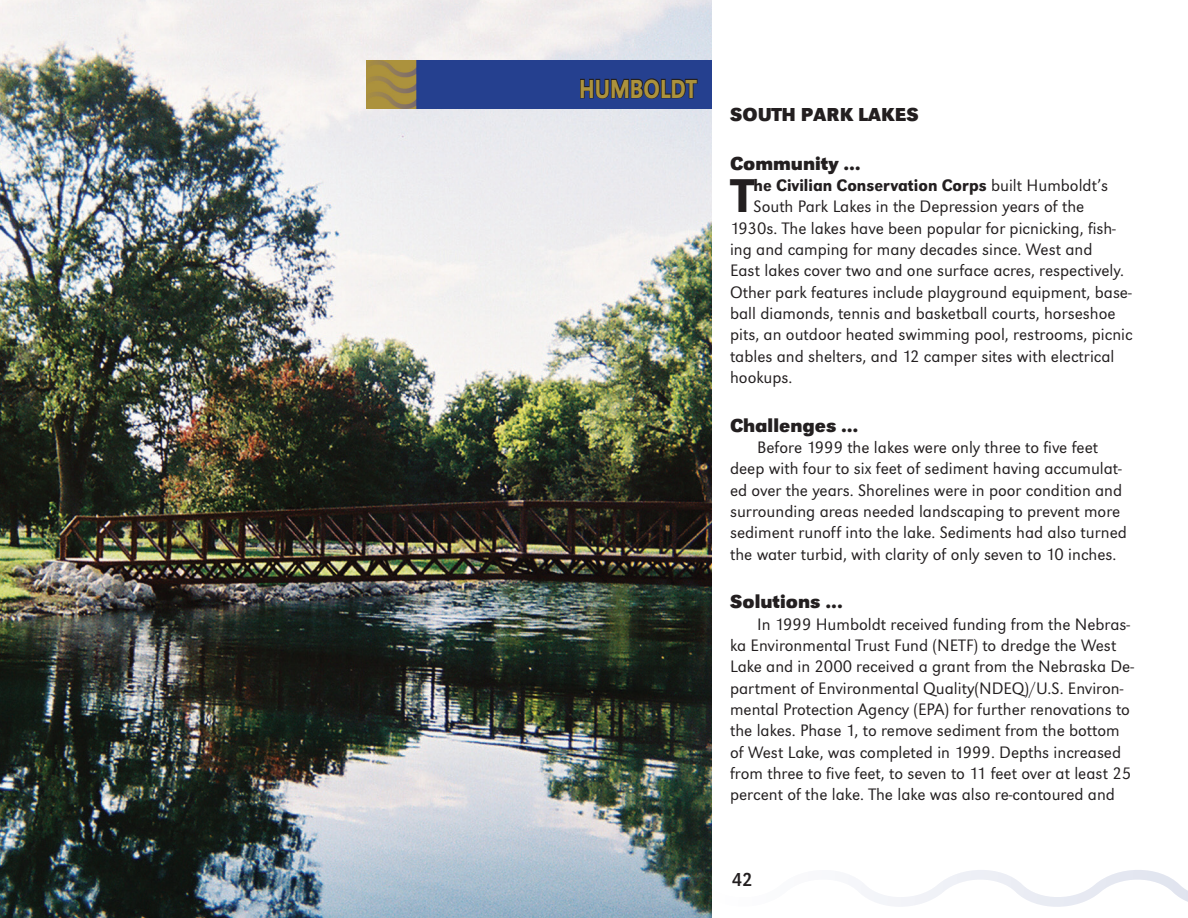
<style>
.page{position:relative;width:1188px;height:918px;background:#fff}
.page>*{position:absolute;margin:0;border:0;box-sizing:border-box;transform-origin:0 0}
.Paragraph_Style_2{font:49.2px "URW Grotesk T Medi Narr";color:#231f20}
.text{font:500 expanded 27px "URW Grotesk T";color:#ac923c;scale:.76 1}
.Headline{font:700 19.5px "URW Grotesk T";color:#231f20}
.Body_Text{font:700 19.5px "URW Grotesk T";color:#231f20}
.Headline-2{font:19.5px "URW Grotesk T Regu Narr";color:#231f20}
.Paragraph_Style_2-2{font:17.25px/21.3px "URW Grotesk T Ligh";color:#231f20}
.Paragraph_Style_2-3{font:17.25px "URW Grotesk T Medi Narr";color:#231f20}
.s1{font-family:"URW Grotesk T Ligh"}
</style>
<div class="page">
<img style="left:0;top:0;width:712px;height:918px">
<svg style="left:702px;top:868px;width:486px;height:40px"></svg>
<img style="left:367px;top:61px;width:345px;height:47px">
<svg style="left:579px;top:77px;width:119px;height:22px;background:#233364"></svg>
<p class="text" style="left:579px;top:73px;width:156px">HUMBOLDT</p>
<p class="Body_Text" style="left:730px;top:103px;width:190px">SOUTH PARK LAKES</p>
<p class="Headline" style="left:730px;top:152px;width:132px">Community …</p>
<p class="Paragraph_Style_2" style="left:731px;top:168px;width:24px">T</p>
<p class="Paragraph_Style_2-3" style="left:754px;top:176px;width:356px">he Civilian Conservation Corps <span class="s1">built Humboldt’s</span></p>
<p class="Paragraph_Style_2-2" style="left:754px;top:196px;width:332px">South Park Lakes in the Depression years of the</p>
<p class="Paragraph_Style_2-2" style="left:730px;top:217px;width:387px">1930s. The lakes have been popular for picnicking, fish-</p>
<p class="Paragraph_Style_2-2" style="left:730px;top:239px;width:364px">ing and camping for many decades since. West and</p>
<p class="Paragraph_Style_2-2" style="left:730px;top:260px;width:396px">East lakes cover two and one surface acres, respectively.</p>
<p class="Paragraph_Style_2-2" style="left:730px;top:281px;width:403px">Other park features include playground equipment, base-</p>
<p class="Paragraph_Style_2-2" style="left:730px;top:303px;width:387px">ball diamonds, tennis and basketball courts, horseshoe</p>
<p class="Paragraph_Style_2-2" style="left:730px;top:324px;width:404px">pits, an outdoor heated swimming pool, restrooms, picnic</p>
<p class="Paragraph_Style_2-2" style="left:730px;top:345px;width:386px">tables and shelters, and 12 camper sites with electrical</p>
<p class="Paragraph_Style_2-2" style="left:730px;top:366px;width:64px">hookups.</p>
<p class="Headline" style="left:730px;top:414px;width:130px">Challenges …</p>
<p class="Paragraph_Style_2-2" style="left:730px;top:437px;width:398px;text-indent:27px">Before 1999 the lakes were only three to five feet deep with four to six feet of sediment having accumulat&shy;ed over the years. Shorelines were in poor condition and surrounding areas needed landscaping to prevent more sediment runoff into the lake. Sediments had also turned the water turbid, with clarity of only seven to 10 inches.</p>
<p class="Headline" style="left:730px;top:591px;width:114px">Solutions ...</p>
<p class="Paragraph_Style_2-2" style="left:730px;top:613px;width:405px;text-indent:27px">In 1999 Humboldt received funding from the Nebras&shy;ka Environmental Trust Fund (NETF) to dredge the West Lake and in 2000 received a grant from the Nebraska De&shy;partment of Environmental Quality(NDEQ)/U.S. Environ&shy;mental Protection Agency (EPA) for further renovations to the lakes. Phase 1, to remove sediment from the bottom of West Lake, was completed in 1999. Depths increased from three to five feet, to seven to 11 feet over at least 25 percent of the lake. The lake was also re-contoured and</p>
<p class="Headline-2" style="left:732px;top:868px;width:22px">42</p>
</div>
